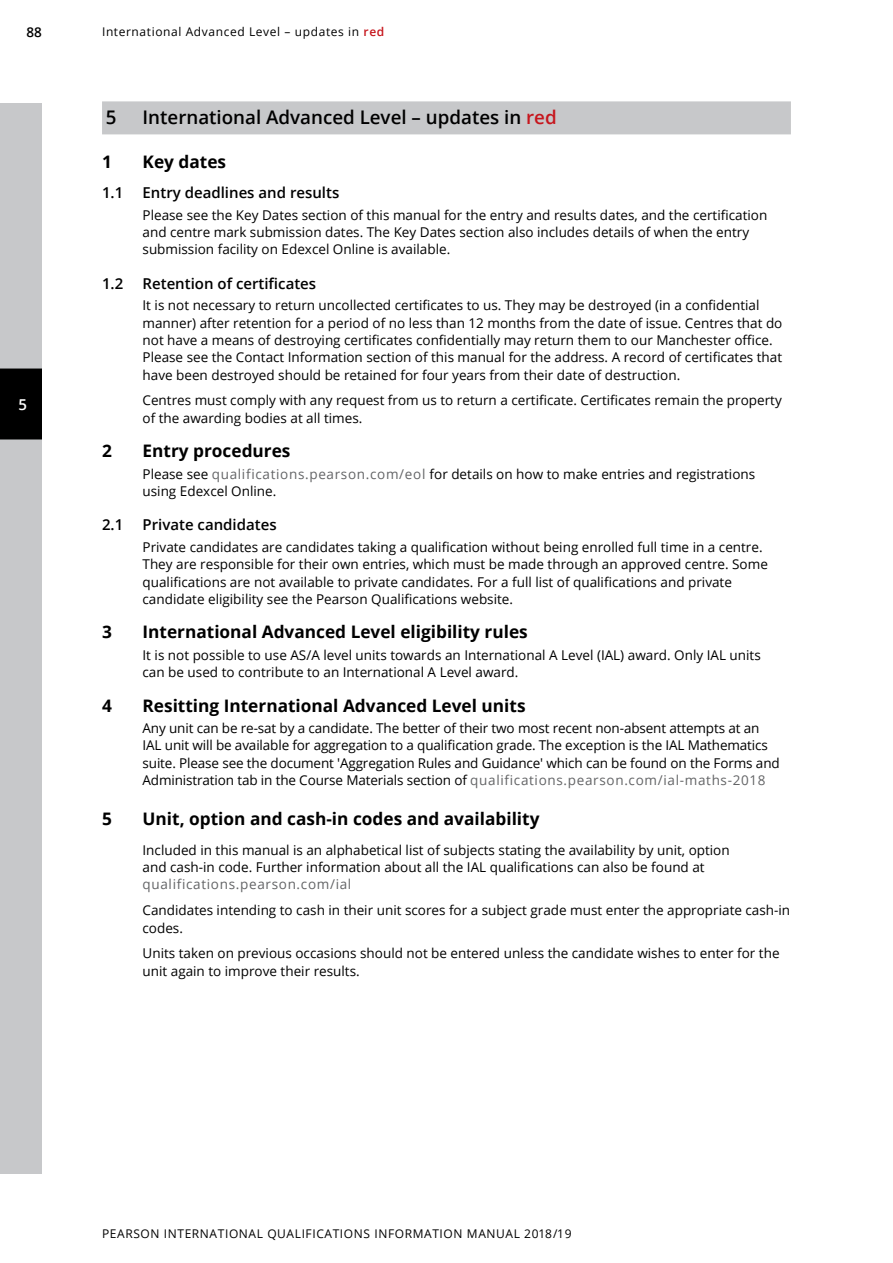
<style>
.page{position:relative;width:893px;height:1263px;background:#fff}
.page>*{position:absolute;margin:0;border:0;box-sizing:border-box;transform-origin:0 0}
.t1{font:600 18.75px "Open Sans";color:#000}
.t2{font:700 17.25px "Open Sans";color:#000}
.t3{font:600 15px "Open Sans";color:#000}
.t4{font:600 15px "Open Sans";color:#fff}
.t5{font:13.5px/17.2px "Open Sans";color:#000}
.t6{font:13.5px "Open Sans";letter-spacing:.05em;color:#636466}
.t7{font:600 13.5px "Open Sans";color:#000}
.t8{font:12px "Open Sans";letter-spacing:.05em;color:#000}
.s1{font-weight:600;color:#c6161d}
.s2{color:#c6161d}
.s3{color:#636466}
</style>
<div class="page">
<div style="left:0;top:102px;width:42px;height:1072px;background:#c7c8ca"></div>
<div style="left:0;top:368px;width:42px;height:71px;background:#000"></div>
<div style="left:102px;top:101px;width:689px;height:33px;background:#c7c8ca"></div>
<p class="t7" style="left:27px;top:23px;width:17px">88</p>
<p class="t4" style="left:19px;top:394px;width:10px">5</p>
<p class="t8" style="left:102px;top:24px;width:284px">International Advanced Level – updates in <span class="s1">red</span></p>
<h1 class="t1" style="left:106px;top:104px;width:12px">5</h1>
<h1 class="t1" style="left:143px;top:104px;width:416px">International Advanced Level – updates in <span class="s2">red</span></h1>
<p class="t2" style="left:102px;top:150px;width:11px">1</p>
<p class="t2" style="left:143px;top:150px;width:85px">Key dates</p>
<p class="t3" style="left:102px;top:183px;width:23px">1.1</p>
<p class="t3" style="left:143px;top:183px;width:198px">Entry deadlines and results</p>
<p class="t5" style="left:143px;top:206px;width:626px">Please see the Key Dates section of this manual for the entry and results dates, and the certification and centre mark submission dates. The Key Dates section also includes details of when the entry submission facility on Edexcel Online is available.</p>
<p class="t3" style="left:102px;top:273px;width:23px">1.2</p>
<p class="t3" style="left:143px;top:273px;width:175px">Retention of certificates</p>
<p class="t5" style="left:143px;top:297px;width:641px">It is not necessary to return uncollected certificates to us. They may be destroyed (in a confidential manner) after retention for a period of no less than 12 months from the date of issue. Centres that do not have a means of destroying certificates confidentially may return them to our Manchester office.<br>Please see the Contact Information section of this manual for the address. A record of certificates that have been destroyed should be retained for four years from their date of destruction.</p>
<p class="t5" style="left:143px;top:391px;width:641px">Centres must comply with any request from us to return a certificate. Certificates remain the property of the awarding bodies at all times.</p>
<p class="t2" style="left:102px;top:439px;width:11px">2</p>
<p class="t2" style="left:143px;top:439px;width:149px">Entry procedures</p>
<p class="t5" style="left:143px;top:465px;width:614px">Please see <span class="s3">qualifications.pearson.com/eol</span> for details on how to make entries and registrations using Edexcel Online.</p>
<p class="t3" style="left:102px;top:515px;width:23px">2.1</p>
<p class="t3" style="left:143px;top:515px;width:136px">Private candidates</p>
<p class="t5" style="left:143px;top:538px;width:627px">Private candidates are candidates taking a qualification without being enrolled full time in a centre.<br>They are responsible for their own entries, which must be made through an approved centre. Some qualifications are not available to private candidates. For a full list of qualifications and private candidate eligibility see the Pearson Qualifications website.</p>
<p class="t2" style="left:102px;top:620px;width:11px">3</p>
<p class="t2" style="left:143px;top:620px;width:387px">International Advanced Level eligibility rules</p>
<p class="t5" style="left:143px;top:646px;width:620px">It is not possible to use AS/A level units towards an International A Level (IAL) award. Only IAL units can be used to contribute to an International A Level award.</p>
<p class="t2" style="left:102px;top:693px;width:11px">4</p>
<p class="t2" style="left:143px;top:693px;width:384px">Resitting International Advanced Level units</p>
<p class="t5" style="left:143px;top:719px;width:639px">Any unit can be re-sat by a candidate. The better of their two most recent non-absent attempts at an IAL unit will be available for aggregation to a qualification grade. The exception is the IAL Mathematics suite. Please see the document 'Aggregation Rules and Guidance' which can be found on the Forms and Administration tab in the Course Materials section of <span class="s3">qualifications.pearson.com/ial-maths-2018</span></p>
<p class="t2" style="left:102px;top:806px;width:11px">5</p>
<p class="t2" style="left:143px;top:806px;width:398px">Unit, option and cash-in codes and availability</p>
<p class="t5" style="left:143px;top:841px;width:589px">Included in this manual is an alphabetical list of subjects stating the availability by unit, option and cash-in code. Further information about all the IAL qualifications can also be found at</p>
<p class="t6" style="left:143px;top:875px;width:210px">qualifications.pearson.com/ial</p>
<p class="t5" style="left:143px;top:901px;width:649px">Candidates intending to cash in their unit scores for a subject grade must enter the appropriate cash-in codes.</p>
<p class="t5" style="left:143px;top:944px;width:638px">Units taken on previous occasions should not be entered unless the candidate wishes to enter for the unit again to improve their results.</p>
<p class="t8" style="left:102px;top:1225px;width:471px">PEARSON INTERNATIONAL QUALIFICATIONS INFORMATION MANUAL 2018/19</p>
</div>
